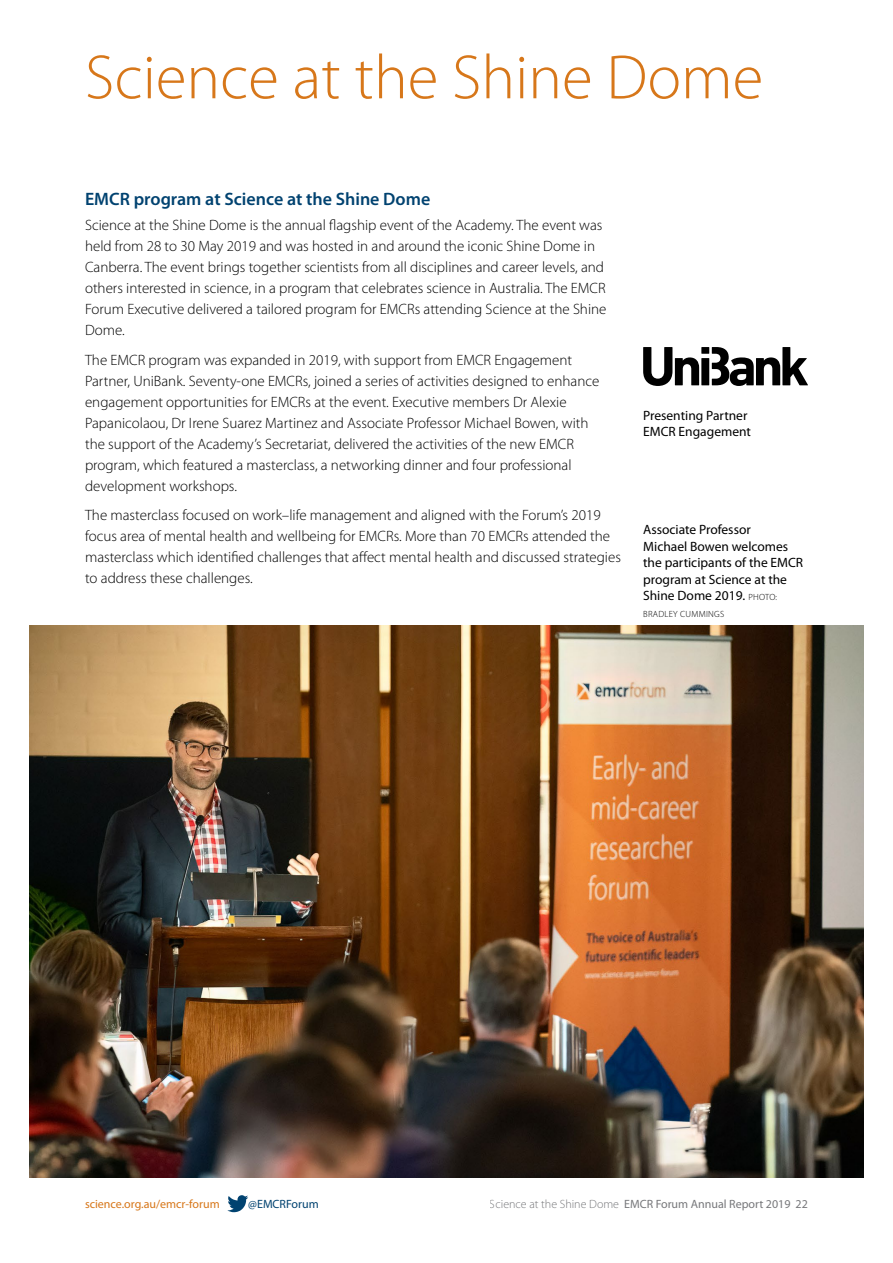
<style>
.page{position:relative;width:893px;height:1263px;background:#fff}
.page>*{position:absolute;margin:0;border:0;box-sizing:border-box;transform-origin:0 0}
.t1{font:300 63px "Myriad Pro";color:#d7771a}
.t2{font:600 18px "Myriad Pro";color:#004270}
.t3{font:300 15px/21px "Myriad Pro";color:#000}
.t4{font:13.5px/16.5px "Myriad Pro";color:#000}
.t5{font:12px "Myriad Pro";color:#77787b}
.t6{font:12px "Myriad Pro";color:#d7771a}
.t7{font:12px "Myriad Pro";color:#004270}
.t8{font:300 9px "Myriad Pro";letter-spacing:.03em;color:#000}
.s1{font-weight:300;font-size:9px}
.s2{font-weight:300}
</style>
<div class="page">
<img style="left:30px;top:625px;width:833px;height:553px">
<svg style="left:643px;top:347px;width:165px;height:39px"></svg>
<svg style="left:227px;top:1195px;width:21px;height:17px"></svg>
<h1 class="t1" style="left:85px;top:43px;width:680px">Science at the Shine Dome</h1>
<p class="t2" style="left:85px;top:189px;width:347px">EMCR program at Science at the Shine Dome</p>
<p class="t3" style="left:85px;top:215px;width:523px">Science at the Shine Dome is the annual flagship event of the Academy. The event was held from 28 to 30 May 2019 and was hosted in and around the iconic Shine Dome in Canberra. The event brings together scientists from all disciplines and career levels, and others interested in science, in a program that celebrates science in Australia. The EMCR Forum Executive delivered a tailored program for EMCRs attending Science at the Shine Dome.</p>
<p class="t3" style="left:85px;top:349px;width:516px">The EMCR program was expanded in 2019, with support from EMCR Engagement Partner, UniBank. Seventy-one EMCRs, joined a series of activities designed to enhance engagement opportunities for EMCRs at the event. Executive members Dr Alexie Papanicolaou, Dr Irene Suarez Martinez and Associate Professor Michael Bowen, with the support of the Academy’s Secretariat, delivered the activities of the new EMCR program, which featured a masterclass, a networking dinner and four professional development workshops.</p>
<p class="t3" style="left:85px;top:505px;width:537px">The masterclass focused on work–life management and aligned with the Forum’s 2019 focus area of mental health and wellbeing for EMCRs. More than 70 EMCRs attended the masterclass which identified challenges that affect mental health and discussed strategies to address these challenges.</p>
<p class="t4" style="left:643px;top:407px;width:109px">Presenting Partner<br>EMCR Engagement</p>
<p class="t4" style="left:643px;top:522px;width:162px">Associate Professor<br>Michael Bowen welcomes the participants of the EMCR program at Science at the<br>Shine Dome 2019. <span class="s1">PHOTO:</span></p>
<p class="t8" style="left:643px;top:609px;width:82px">BRADLEY CUMMINGS</p>
<p class="t6" style="left:85px;top:1197px;width:136px">science.org.au/emcr-forum</p>
<p class="t7" style="left:248px;top:1197px;width:72px">@EMCRForum</p>
<p class="t5" style="left:490px;top:1197px;width:320px"><span class="s2">Science at the Shine Dome</span> EMCR Forum Annual Report 2019 22</p>
</div>
